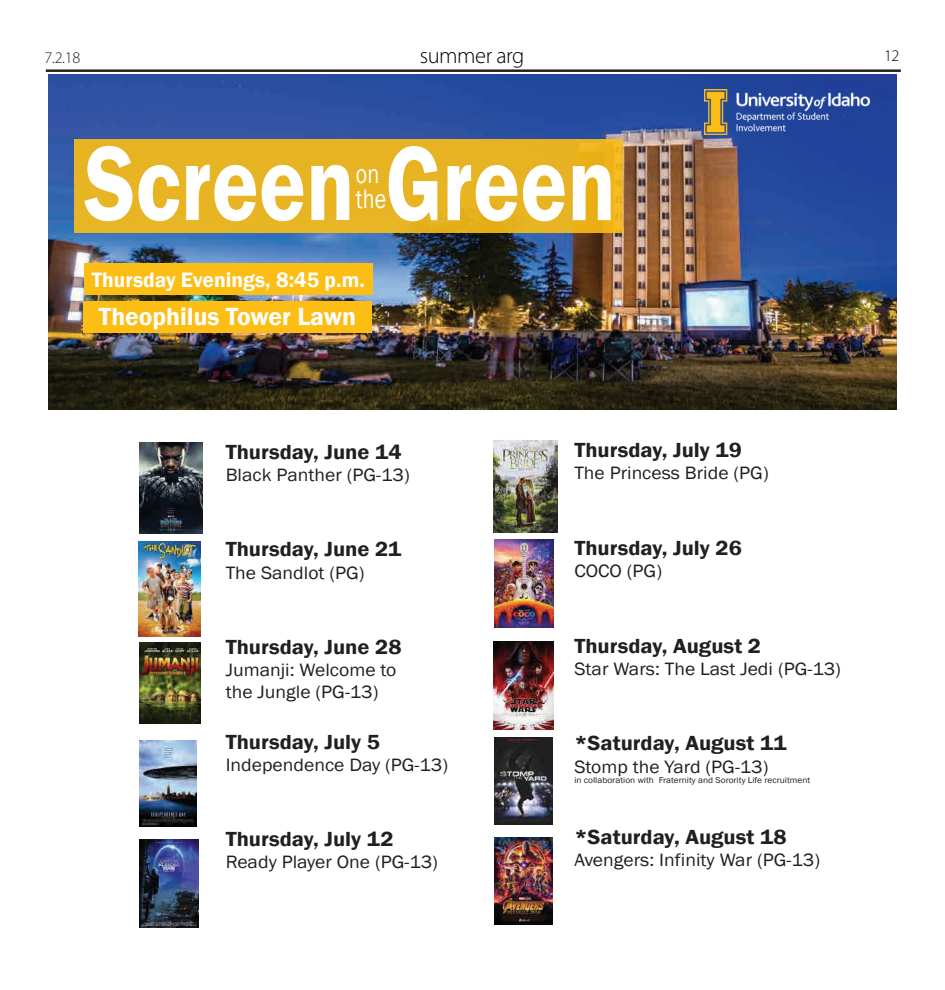
<style>
.page{position:relative;width:945px;height:990px;background:#fff}
.page>*{position:absolute;margin:0;border:0;box-sizing:border-box;transform-origin:0 0}
.t1{font:600 109.62px "Franklin Gothic";color:#fff;scale:.81 1}
.t2{font:27.38px/24.4px "Franklin Gothic";color:#fff;scale:.81 1}
.t3{font:600 25.5px "Franklin Gothic";color:#fff}
.t4{font:300 22.5px "Myriad Pro";letter-spacing:-.02em;color:#000}
.t5{font:600 21.38px "Franklin Gothic";color:#fff}
.t6{font:600 21px "Franklin Gothic";color:#231f20;scale:1.07 1}
.t7{font:18.38px/22px "Franklin Gothic";color:#231f20;scale:1.07 1}
.t8{font:300 16.25px "Myriad Pro";color:#231f20}
.t9{font:300 16.25px "Myriad Pro";color:#000}
.t10{font:8.75px "Franklin Gothic";color:#231f20;scale:1.07 1}
</style>
<div class="page">
<hr style="left:46px;top:69px;width:855px;height:3px;background:#231f20">
<img style="left:48px;top:74px;width:849px;height:336px">
<div style="left:74px;top:139px;width:548px;height:93px;background:linear-gradient(to right,#e7b526,#e9b21f)"></div>
<img style="left:139px;top:442px;width:63px;height:92px">
<img style="left:138px;top:541px;width:63px;height:95px">
<img style="left:139px;top:642px;width:62px;height:82px">
<img style="left:139px;top:740px;width:58px;height:86px">
<img style="left:139px;top:839px;width:60px;height:88px">
<img style="left:494px;top:441px;width:63px;height:91px">
<img style="left:495px;top:540px;width:59px;height:87px">
<img style="left:494px;top:641px;width:59px;height:88px">
<img style="left:495px;top:837px;width:57px;height:87px">
<img style="left:495px;top:738px;width:57px;height:87px">
<div style="left:84px;top:263px;width:288px;height:32px;background:#fcbe15"></div>
<div style="left:83px;top:302px;width:289px;height:31px;background:#fcbe15"></div>
<img style="left:705px;top:89px;width:165px;height:45px">
<p class="t8" style="left:45px;top:47px;width:37px">7.2.18</p>
<p class="t4" style="left:420px;top:42px;width:106px">summer arg</p>
<p class="t9" style="left:884px;top:46px;width:17px">12</p>
<p class="t1" style="left:84px;top:116px;width:658px">Screen Green</p>
<p class="t2" style="left:356px;top:162px;width:39px">on the</p>
<p class="t5" style="left:92px;top:267px;width:275px">Thursday Evenings, 8:45 p.m.</p>
<p class="t3" style="left:99px;top:301px;width:259px">Theophilus Tower Lawn</p>
<p class="t6" style="left:226px;top:439px;width:166px">Thursday, June 14</p>
<p class="t7" style="left:226px;top:464px;width:174px">Black Panther (PG-13)</p>
<p class="t6" style="left:574px;top:437px;width:158px">Thursday, July 19</p>
<p class="t7" style="left:574px;top:463px;width:183px">The Princess Bride (PG)</p>
<p class="t6" style="left:226px;top:537px;width:166px">Thursday, June 21</p>
<p class="t7" style="left:226px;top:562px;width:131px">The Sandlot (PG)</p>
<p class="t6" style="left:574px;top:535px;width:158px">Thursday, July 26</p>
<p class="t7" style="left:574px;top:560px;width:84px">COCO (PG)</p>
<p class="t6" style="left:226px;top:634px;width:166px">Thursday, June 28</p>
<p class="t7" style="left:226px;top:660px;width:161px">Jumanji: Welcome to the Jungle (PG-13)</p>
<p class="t6" style="left:226px;top:729px;width:146px">Thursday, July 5</p>
<p class="t7" style="left:226px;top:754px;width:209px">Independence Day (PG-13)</p>
<p class="t6" style="left:574px;top:633px;width:176px">Thursday, August 2</p>
<p class="t7" style="left:574px;top:658px;width:251px">Star Wars: The Last Jedi (PG-13)</p>
<p class="t6" style="left:574px;top:731px;width:200px">*Saturday, August 11</p>
<p class="t7" style="left:574px;top:756px;width:183px">Stomp the Yard (PG-13)</p>
<p class="t10" style="left:574px;top:775px;width:222px">in collaboration with Fraternity and Sorority Life recruitment</p>
<p class="t6" style="left:226px;top:826px;width:158px">Thursday, July 12</p>
<p class="t7" style="left:226px;top:852px;width:200px">Ready Player One (PG-13)</p>
<p class="t6" style="left:574px;top:824px;width:200px">*Saturday, August 18</p>
<p class="t7" style="left:574px;top:849px;width:231px">Avengers: Infinity War (PG-13)</p>
</div>
